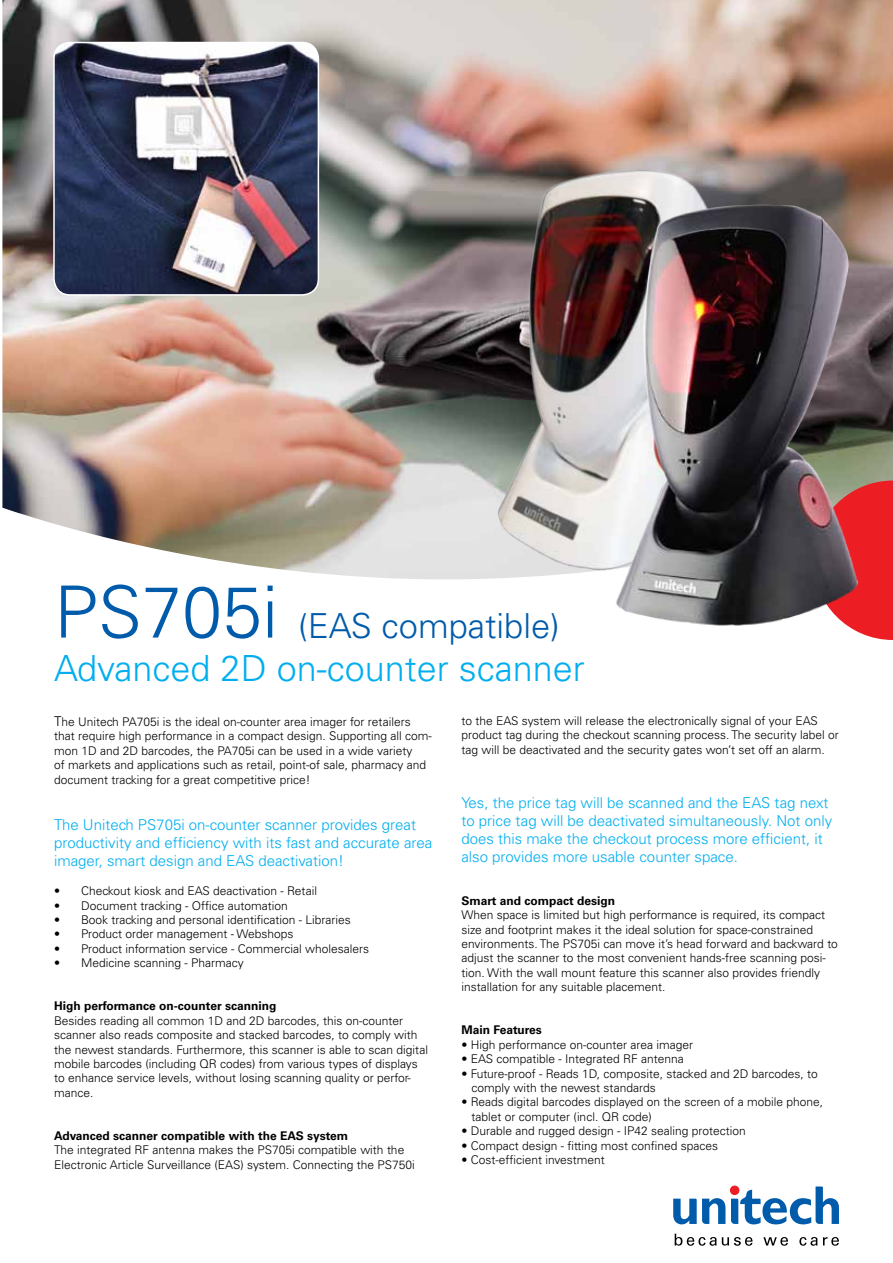
<style>
.page{position:relative;width:893px;height:1263px;background:#fff}
.page>*{position:absolute;margin:0;border:0;box-sizing:border-box;transform-origin:0 0}
.t1{font:300 36px "Univers";color:#00aeef}
.t2{font:300 34.5px "Univers";color:#005baa}
.t3{font:300 15px/18px "Univers";color:#00aeef}
.t4{font:300 12px/14.4px "Univers";color:#000}
.t5{font:700 12px "Univers";color:#000}
.s1{font-size:72px}
.s2{font-size:13.5px}
</style>
<div class="page">
<img style="left:2px;top:0;width:891px;height:578px">
<div style="left:872px;top:480px;width:21px;height:160px;background:#ed1d24"></div>
<svg style="left:675px;top:1233px;width:78px;height:13px"></svg>
<svg style="left:763px;top:1237px;width:25px;height:9px"></svg>
<svg style="left:799px;top:1237px;width:18px;height:9px"></svg>
<svg style="left:823px;top:1237px;width:16px;height:9px"></svg>
<svg style="left:673px;top:1186px;width:166px;height:38px"></svg>
<img style="left:54px;top:43px;width:264px;height:252px">
<div style="left:53px;top:42px;width:266px;height:254px;border:2px solid #fff;border-radius:16px"></div>
<img style="left:386px;top:98px;width:439px;height:482px">
<img style="left:598px;top:191px;width:274px;height:447px">
<h2 class="t2" style="left:54px;top:604px;width:507px"><span class="s1">PS705i</span> (EAS compatible)</h2>
<h1 class="t1" style="left:54px;top:646px;width:532px">Advanced 2D on-counter scanner</h1>
<p class="t4" style="left:54px;top:714px;width:379px"><span class="s2">T</span>he Unitech PA705i is the ideal on-counter area imager for retailers that require high performance in a compact design. Supporting all com&shy;mon 1D and 2D barcodes, the PA705i can be used in a wide variety<br>of markets and applications such as retail, point-of sale, pharmacy and document tracking for a great competitive price!</p>
<p class="t3" style="left:54px;top:816px;width:380px">The Unitech PS705i on-counter scanner provides great productivity and efficiency with its fast and accurate area imager, smart design and EAS deactivation!</p>
<p class="t4" style="left:54px;top:884px;width:265px">• Checkout kiosk and EAS deactivation - Retail</p>
<p class="t4" style="left:54px;top:898px;width:235px">• Document tracking - Office automation</p>
<p class="t4" style="left:54px;top:912px;width:298px">• Book tracking and personal identification - Libraries</p>
<p class="t4" style="left:54px;top:927px;width:241px">• Product order management - Webshops</p>
<p class="t4" style="left:54px;top:941px;width:317px">• Product information service - Commercial wholesalers</p>
<p class="t4" style="left:54px;top:956px;width:191px">• Medicine scanning - Pharmacy</p>
<p class="t5" style="left:54px;top:999px;width:224px">High performance on-counter scanning</p>
<p class="t4" style="left:54px;top:1013px;width:376px">Besides reading all common 1D and 2D barcodes, this on-counter scanner also reads composite and stacked barcodes, to comply with the newest standards. Furthermore, this scanner is able to scan digital mobile barcodes (including QR codes) from various types of displays to enhance service levels, without losing scanning quality or perfor&shy;mance.</p>
<p class="t5" style="left:54px;top:1129px;width:296px">Advanced scanner compatible with the EAS system</p>
<p class="t4" style="left:54px;top:1143px;width:362px">The integrated RF antenna makes the PS705i compatible with the<br>Electronic Article Surveillance (EAS) system. Connecting the PS750i</p>
<p class="t4" style="left:461px;top:713px;width:379px">to the EAS system will release the electronically signal of your EAS product tag during the checkout scanning process. The security label or tag will be deactivated and the security gates won’t set off an alarm.</p>
<p class="t3" style="left:461px;top:793px;width:372px">Yes, the price tag will be scanned and the EAS tag next to price tag will be deactivated simultaneously. Not only does this make the checkout process more efficient, it also provides more usable counter space.</p>
<p class="t5" style="left:461px;top:893px;width:155px">Smart and compact design</p>
<p class="t4" style="left:461px;top:908px;width:378px">When space is limited but high performance is required, its compact size and footprint makes it the ideal solution for space-constrained environments. The PS705i can move it’s head forward and backward to adjust the scanner to the most convenient hands-free scanning posi&shy;tion. With the wall mount feature this scanner also provides friendly installation for any suitable placement.</p>
<p class="t5" style="left:461px;top:1023px;width:82px">Main Features</p>
<p class="t4" style="left:461px;top:1037px;width:233px">• High performance on-counter area imager</p>
<p class="t4" style="left:461px;top:1052px;width:224px">• EAS compatible - Integrated RF antenna</p>
<p class="t4" style="left:471px;top:1066px;width:348px;text-indent:-10px">• Future-proof - Reads 1D, composite, stacked and 2D barcodes, to comply with the newest standards</p>
<p class="t4" style="left:471px;top:1095px;width:353px;text-indent:-10px">• Reads digital barcodes displayed on the screen of a mobile phone, tablet or computer (incl. QR code)</p>
<p class="t4" style="left:461px;top:1124px;width:286px">• Durable and rugged design - IP42 sealing protection</p>
<p class="t4" style="left:461px;top:1138px;width:258px">• Compact design - fitting most confined spaces</p>
<p class="t4" style="left:461px;top:1152px;width:145px">• Cost-efficient investment</p>
</div>
